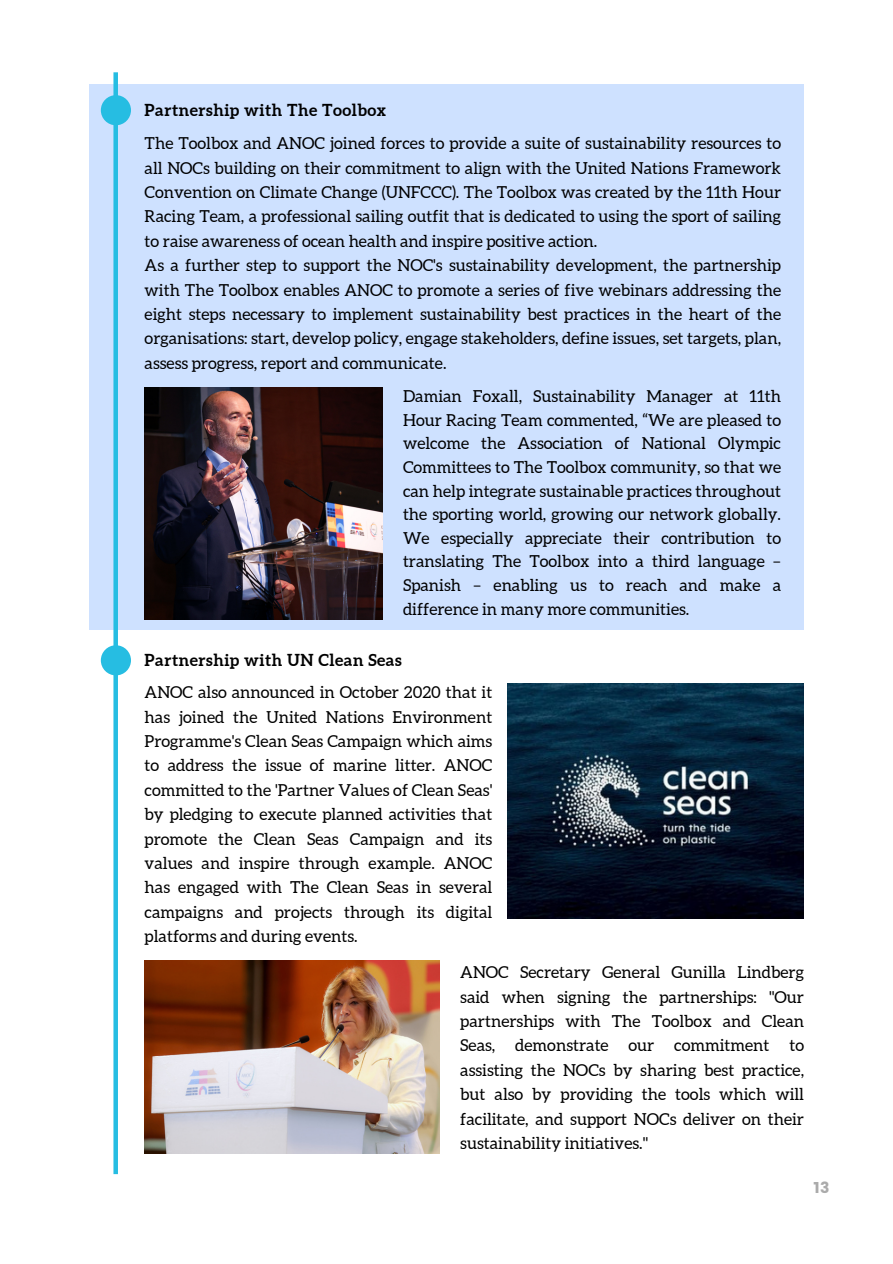
<style>
.page{position:relative;width:893px;height:1264px;background:#fff}
.page>*{position:absolute;margin:0;border:0;box-sizing:border-box;transform-origin:0 0}
.t1{font:16.5px/24.5px "Aleo";color:#000;text-align:justify}
.t2{font:700 16.5px "Aleo";letter-spacing:.03em;color:#000}
.t3{font:15.45px "Poppins";color:#ababab}
</style>
<div class="page">
<div style="left:89px;top:84px;width:715px;height:546px;background:#cee1ff"></div>
<div style="left:113px;top:72px;width:5px;height:1102px;background:#26bde2"></div>
<div style="left:101px;top:645px;width:30px;height:30px;background:#26bde2;border-radius:50%"></div>
<img style="left:145px;top:387px;width:237px;height:232px">
<img style="left:507px;top:683px;width:296px;height:235px">
<img style="left:145px;top:961px;width:294px;height:192px">
<div style="left:101px;top:95px;width:30px;height:30px;background:#26bde2;border-radius:50%"></div>
<p class="t2" style="left:145px;top:100px;width:243px">Partnership with The Toolbox</p>
<p class="t1" style="left:145px;top:131px;width:638px">The Toolbox and ANOC joined forces to provide a suite of sustainability resources to all NOCs building on their commitment to align with the United Nations Framework Convention on Climate Change (UNFCCC). The Toolbox was created by the 11th Hour Racing Team, a professional sailing outfit that is dedicated to using the sport of sailing to raise awareness of ocean health and inspire positive action.</p>
<p class="t1" style="left:145px;top:253px;width:638px">As a further step to support the NOC's sustainability development, the partnership with The Toolbox enables ANOC to promote a series of five webinars addressing the eight steps necessary to implement sustainability best practices in the heart of the organisations: start, develop policy, engage stakeholders, define issues, set targets, plan, assess progress, report and communicate.</p>
<p class="t1" style="left:403px;top:384px;width:379px;line-height:23.7px">Damian Foxall, Sustainability Manager at 11th Hour Racing Team commented, “We are pleased to welcome the Association of National Olympic Committees to The Toolbox community, so that we can help integrate sustainable practices throughout the sporting world, growing our network globally.<br>We especially appreciate their contribution to translating The Toolbox into a third language – Spanish – enabling us to reach and make a difference in many more communities.</p>
<p class="t2" style="left:145px;top:650px;width:258px">Partnership with UN Clean Seas</p>
<p class="t1" style="left:145px;top:680px;width:349px">ANOC also announced in October 2020 that it has joined the United Nations Environment Programme's Clean Seas Campaign which aims to address the issue of marine litter. ANOC committed to the 'Partner Values of Clean Seas' by pledging to execute planned activities that promote the Clean Seas Campaign and its values and inspire through example. ANOC has engaged with The Clean Seas in several campaigns and projects through its digital platforms and during events.</p>
<p class="t1" style="left:460px;top:960px;width:345px">ANOC Secretary General Gunilla Lindberg said when signing the partnerships: "Our partnerships with The Toolbox and Clean Seas, demonstrate our commitment to assisting the NOCs by sharing best practice, but also by providing the tools which will facilitate, and support NOCs deliver on their sustainability initiatives."</p>
<p class="t3" style="left:813px;top:1178px;width:17px">13</p>
</div>
